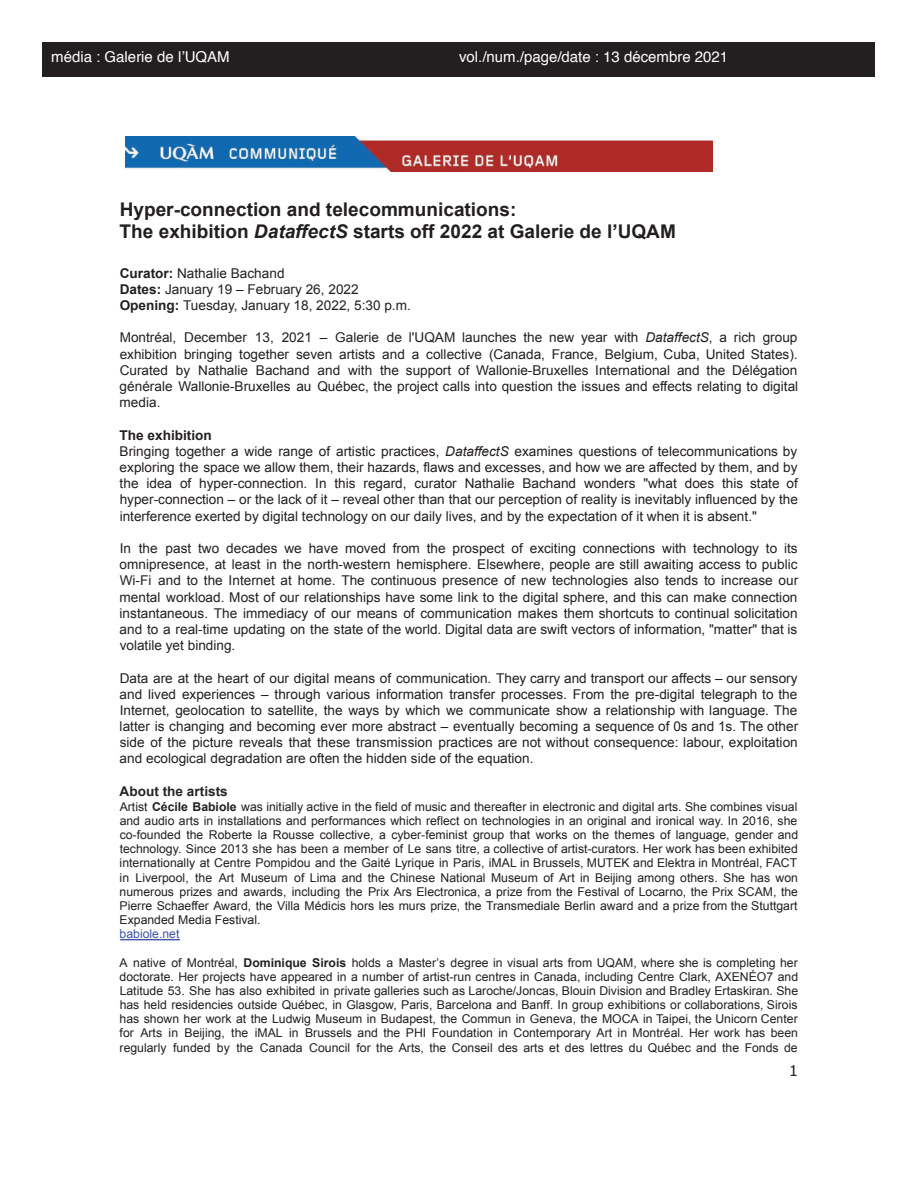
<style>
.page{position:relative;width:918px;height:1188px;background:#fff}
.page>*{position:absolute;margin:0;border:0;box-sizing:border-box;transform-origin:0 0}
.t1{font:700 18.9px/22.2px "Arial";color:#231f20}
.t2{font:15px "Helvetica";color:#fff}
.t3{font:14.85px "Verdana";color:#231f20}
.t4{font:13.5px/16.2px "Arial";color:#231f20;text-align:justify}
.t5{font:700 13.5px "Arial";color:#23262a}
.t6{font:12.15px/14.1px "Arial";color:#231f20;text-align:justify}
.t7{font:12.15px "Arial";color:#3d54a4}
.s1{font-style:italic}
.s2{font-weight:700}
</style>
<div class="page">
<div style="left:43px;top:43px;width:832px;height:34px;background:#231f20"></div>
<hr style="left:120px;top:939px;width:60px;height:1px;background:#3d54a4">
<img style="left:126px;top:136px;width:587px;height:36px">
<p class="t2" style="left:51px;top:51px;width:180px">média : Galerie de l’UQAM</p>
<p class="t2" style="left:459px;top:51px;width:271px">vol./num./page/date : 13 décembre 2021</p>
<h1 class="t1" style="left:120px;top:198px;width:558px">Hyper-connection and telecommunications:<br>The exhibition <span class="s1">DataffectS</span> starts off 2022 at Galerie de l’UQAM</h1>
<p class="t4" style="left:120px;top:265px;width:293px;text-align:left"><span class="s2">Curator:</span> Nathalie Bachand<br><span class="s2">Dates:</span> January 19 – February 26, 2022<br><span class="s2">Opening:</span> Tuesday, January 18, 2022, 5:30 p.m.</p>
<p class="t4" style="left:120px;top:330px;width:680px">Montréal, December 13, 2021 – Galerie de l'UQAM launches the new year with <span class="s1">DataffectS</span>, a rich group exhibition bringing together seven artists and a collective (Canada, France, Belgium, Cuba, United States).<br>Curated by Nathalie Bachand and with the support of Wallonie-Bruxelles International and the Délégation générale Wallonie-Bruxelles au Québec, the project calls into question the issues and effects relating to digital media.</p>
<p class="t4" style="left:120px;top:427px;width:680px;text-align:left"><span class="s2">The exhibition<br></span>Bringing together a wide range of artistic practices, <span class="s1">DataffectS</span> examines questions of telecommunications by exploring the space we allow them, their hazards, flaws and excesses, and how we are affected by them, and by the idea of hyper-connection. In this regard, curator Nathalie Bachand wonders "what does this state of hyper-connection – or the lack of it – reveal other than that our perception of reality is inevitably influenced by the interference exerted by digital technology on our daily lives, and by the expectation of it when it is absent."</p>
<p class="t4" style="left:120px;top:540px;width:680px">In the past two decades we have moved from the prospect of exciting connections with technology to its omnipresence, at least in the north-western hemisphere. Elsewhere, people are still awaiting access to public Wi-Fi and to the Internet at home. The continuous presence of new technologies also tends to increase our mental workload. Most of our relationships have some link to the digital sphere, and this can make connection instantaneous. The immediacy of our means of communication makes them shortcuts to continual solicitation and to a real-time updating on the state of the world. Digital data are swift vectors of information, "matter" that is volatile yet binding.</p>
<p class="t4" style="left:120px;top:670px;width:680px">Data are at the heart of our digital means of communication. They carry and transport our affects – our sensory and lived experiences – through various information transfer processes. From the pre-digital telegraph to the Internet, geolocation to satellite, the ways by which we communicate show a relationship with language. The latter is changing and becoming ever more abstract – eventually becoming a sequence of 0s and 1s. The other side of the picture reveals that these transmission practices are not without consequence: labour, exploitation and ecological degradation are often the hidden side of the equation.</p>
<p class="t5" style="left:120px;top:784px;width:110px">About the artists</p>
<p class="t6" style="left:120px;top:799px;width:680px">Artist <span class="s2">Cécile Babiole</span> was initially active in the field of music and thereafter in electronic and digital arts. She combines visual and audio arts in installations and performances which reflect on technologies in an original and ironical way. In 2016, she co-founded the Roberte la Rousse collective, a cyber-feminist group that works on the themes of language, gender and technology. Since 2013 she has been a member of Le sans titre, a collective of artist-curators. Her work has been exhibited internationally at Centre Pompidou and the Gaité Lyrique in Paris, iMAL in Brussels, MUTEK and Elektra in Montréal, FACT in Liverpool, the Art Museum of Lima and the Chinese National Museum of Art in Beijing among others. She has won numerous prizes and awards, including the Prix Ars Electronica, a prize from the Festival of Locarno, the Prix SCAM, the Pierre Schaeffer Award, the Villa Médicis hors les murs prize, the Transmediale Berlin award and a prize from the Stuttgart Expanded Media Festival.</p>
<p class="t7" style="left:120px;top:927px;width:61px">babiole.net</p>
<p class="t6" style="left:120px;top:955px;width:680px">A native of Montréal, <span class="s2">Dominique Sirois</span> holds a Master’s degree in visual arts from UQAM, where she is completing her doctorate. Her projects have appeared in a number of artist-run centres in Canada, including Centre Clark, AXENÉO7 and Latitude 53. She has also exhibited in private galleries such as Laroche/Joncas, Blouin Division and Bradley Ertaskiran. She has held residencies outside Québec, in Glasgow, Paris, Barcelona and Banff. In group exhibitions or collaborations, Sirois has shown her work at the Ludwig Museum in Budapest, the Commun in Geneva, the MOCA in Taipei, the Unicorn Center for Arts in Beijing, the iMAL in Brussels and the PHI Foundation in Contemporary Art in Montréal. Her work has been regularly funded by the Canada Council for the Arts, the Conseil des arts et des lettres du Québec and the Fonds de</p>
<p class="t3" style="left:789px;top:1061px;width:11px">1</p>
</div>
